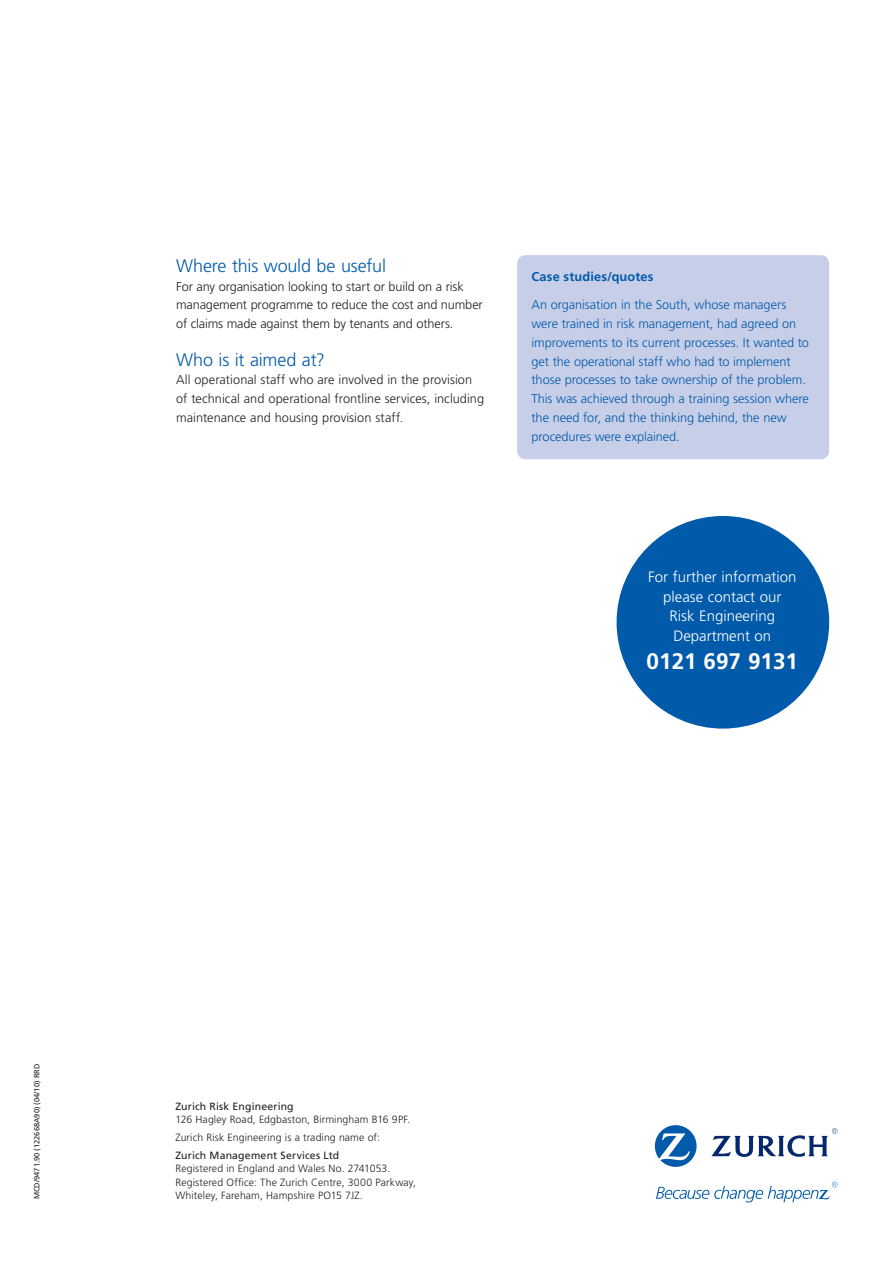
<style>
.page{position:relative;width:893px;height:1263px;background:#fff}
.page>*{position:absolute;margin:0;border:0;box-sizing:border-box;transform-origin:0 0}
.t1{font:700 22.5px "Frutiger LT Std";color:#fff}
.t2{font:300 18px "Frutiger LT Std";letter-spacing:-.01em;color:#015aaa}
.t3{font:300 15px/19.5px "Frutiger LT Std";color:#fff;text-align:center}
.t4{font:300 12.75px/18.8px "Frutiger LT Std";letter-spacing:-.005em;color:#015aaa}
.t5{font:300 12.75px/18.8px "Frutiger LT Std";color:#231f20}
.t6{font:700 12.75px "Frutiger LT Std";letter-spacing:.01em;color:#015aaa}
.t7{font:300 10.5px/13.5px "Frutiger LT Std";letter-spacing:.01em;color:#231f20}
.t8{font:10.5px "Frutiger LT Std";letter-spacing:.015em;color:#231f20}
.t9{font:7.5px "Frutiger LT Std";color:#231f20}
</style>
<div class="page">
<div style="left:517px;top:255px;width:312px;height:204px;background:#c7cee8;border-radius:9px"></div>
<div style="left:617px;top:516px;width:212px;height:213px;background:#015aaa;border-radius:50%"></div>
<svg style="left:655px;top:1125px;width:42px;height:42px"></svg>
<svg style="left:711px;top:1128px;width:127px;height:29px"></svg>
<svg style="left:656px;top:1182px;width:182px;height:20px"></svg>
<h2 class="t2" style="left:176px;top:255px;width:211px">Where this would be useful</h2>
<p class="t5" style="left:176px;top:277px;width:308px">For any organisation looking to start or build on a risk management programme to reduce the cost and number of claims made against them by tenants and others.</p>
<h2 class="t2" style="left:176px;top:349px;width:150px">Who is it aimed at?</h2>
<p class="t5" style="left:176px;top:371px;width:309px">All operational staff who are involved in the provision of technical and operational frontline services, including maintenance and housing provision staff.</p>
<p class="t6" style="left:531px;top:269px;width:124px">Case studies/quotes</p>
<p class="t4" style="left:531px;top:296px;width:279px">An organisation in the South, whose managers were trained in risk management, had agreed on improvements to its current processes. It wanted to get the operational staff who had to implement those processes to take ownership of the problem.<br>This was achieved through a training session where the need for, and the thinking behind, the new procedures were explained.</p>
<p class="t3" style="left:648px;top:567px;width:150px">For further information please contact our<br>Risk Engineering<br>Department on</p>
<h1 class="t1" style="left:647px;top:648px;width:153px">0121 697 9131</h1>
<p class="t9" style="left:32px;top:1199px;width:137px;rotate:-90deg">MCD/9471.90 (122668A90) (04/10) RRD</p>
<p class="t8" style="left:175px;top:1100px;width:120px">Zurich Risk Engineering</p>
<p class="t7" style="left:175px;top:1111px;width:237px;line-height:17.7px">126 Hagley Road, Edgbaston, Birmingham B16 9PF.<br>Zurich Risk Engineering is a trading name of:</p>
<p class="t8" style="left:175px;top:1149px;width:165px">Zurich Management Services Ltd</p>
<p class="t7" style="left:175px;top:1162px;width:242px">Registered in England and Wales No. 2741053.<br>Registered Office: The Zurich Centre, 3000 Parkway,<br>Whiteley, Fareham, Hampshire PO15 7JZ.</p>
</div>
